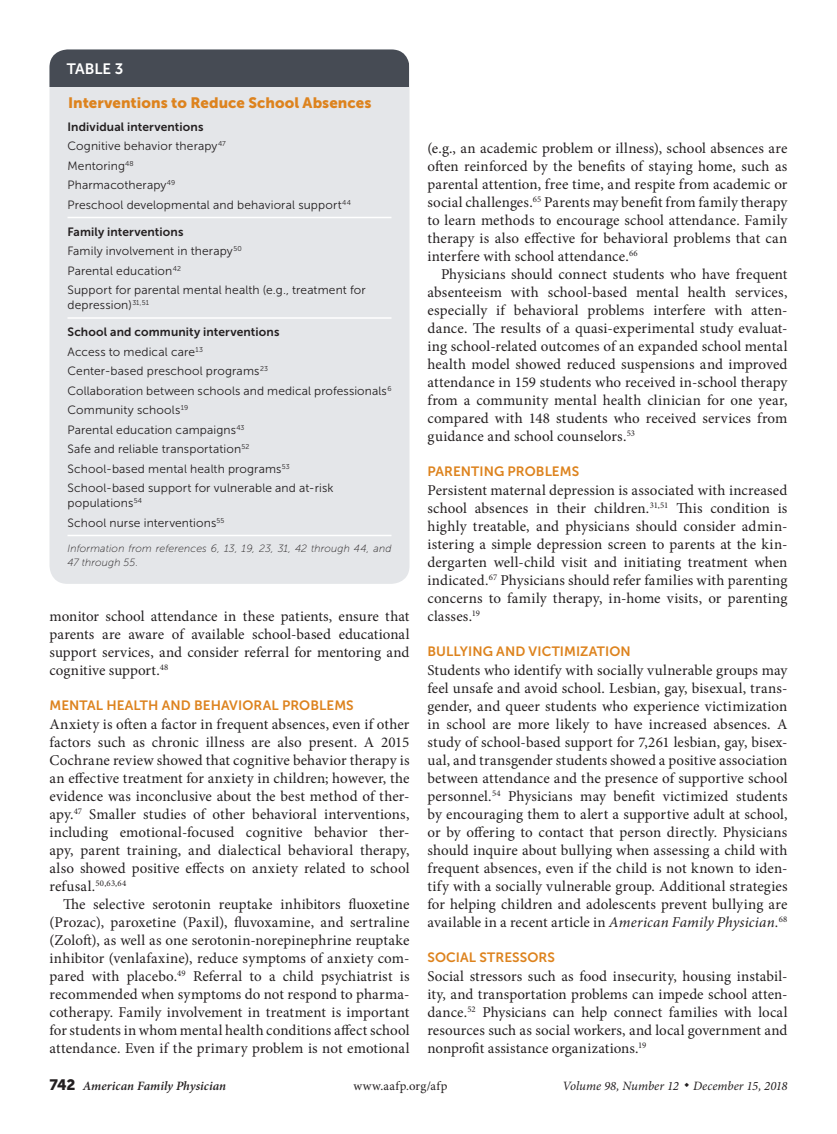
<style>
.page{position:relative;width:837px;height:1134px;background:#fff}
.page>*{position:absolute;margin:0;border:0;box-sizing:border-box;transform-origin:0 0}
.body_noindent{font:15px/18px "Minion Pro";letter-spacing:.005em;color:#231f20;text-align:justify}
.body_text{font:15px/18px "Minion Pro";letter-spacing:.005em;color:#231f20;text-align:justify}
.table_title{font:15px "Museo Sans 900";letter-spacing:.005em;color:#dd831e}
.table{font:15px "Museo Sans 700";color:#fff}
.head2{font:13.5px "Museo Sans 700";letter-spacing:.005em;color:#dd831e}
.t1{font:italic 12.75px "Minion Pro";color:#231f20}
.t2{font:italic 600 12.75px "Minion Pro";letter-spacing:.005em;color:#231f20}
.t3{font:12.75px "Minion Pro";letter-spacing:.03em;color:#231f20}
.table_data_last_col{font:12px/15px "Museo Sans 300";letter-spacing:.01em;color:#231f20}
.table_data{font:12px "Museo Sans 700";letter-spacing:.01em;color:#231f20}
.table_fig_note{font:italic 10.5px/13.5px "Museo Sans 100";letter-spacing:.015em;color:#231f20}
.s1{font-style:italic}
.s2{font-family:"Museo Sans 900";font-weight:400;font-style:normal;font-size:15px}
</style>
<div class="page">
<div style="left:50px;top:50px;width:360px;height:534px;background:#e4e6e9;border-radius:18px"></div>
<hr style="left:68px;top:217px;width:324px;height:1px;background:#fff">
<hr style="left:68px;top:317px;width:324px;height:2px;background:#fff">
<hr style="left:68px;top:535px;width:324px;height:1px;background:#fff">
<div style="left:50px;top:50px;width:360px;height:37px;background:#464b54"></div>
<p class="table" style="left:67px;top:61px;width:58px">TABLE 3</p>
<p class="table_title" style="left:68px;top:94px;width:305px">Interventions to Reduce School Absences</p>
<p class="table_data" style="left:68px;top:120px;width:138px">Individual interventions</p>
<p class="table_data_last_col" style="left:68px;top:138px;width:160px">Cognitive behavior therapy<sup>47</sup></p>
<p class="table_data_last_col" style="left:68px;top:158px;width:68px">Mentoring<sup>48</sup></p>
<p class="table_data_last_col" style="left:68px;top:177px;width:109px">Pharmacotherapy<sup>49</sup></p>
<p class="table_data_last_col" style="left:68px;top:197px;width:285px">Preschool developmental and behavioral support<sup>44</sup></p>
<p class="table_data" style="left:68px;top:225px;width:118px">Family interventions</p>
<p class="table_data_last_col" style="left:68px;top:243px;width:176px">Family involvement in therapy<sup>50</sup></p>
<p class="table_data_last_col" style="left:68px;top:263px;width:115px">Parental education<sup>42</sup></p>
<p class="table_data_last_col" style="left:68px;top:282px;width:300px">Support for parental mental health (e.g., treatment for depression)<sup>31,51</sup></p>
<p class="table_data" style="left:68px;top:325px;width:214px">School and community interventions</p>
<p class="table_data_last_col" style="left:68px;top:344px;width:137px">Access to medical care<sup>13</sup></p>
<p class="table_data_last_col" style="left:68px;top:363px;width:202px">Center-based preschool programs<sup>23</sup></p>
<p class="table_data_last_col" style="left:68px;top:383px;width:326px">Collaboration between schools and medical professionals<sup>6</sup></p>
<p class="table_data_last_col" style="left:68px;top:402px;width:122px">Community schools<sup>19</sup></p>
<p class="table_data_last_col" style="left:68px;top:422px;width:178px">Parental education campaigns<sup>43</sup></p>
<p class="table_data_last_col" style="left:68px;top:441px;width:183px">Safe and reliable transportation<sup>52</sup></p>
<p class="table_data_last_col" style="left:68px;top:461px;width:224px">School-based mental health programs<sup>53</sup></p>
<p class="table_data_last_col" style="left:68px;top:480px;width:268px">School-based support for vulnerable and at-risk populations<sup>54</sup></p>
<p class="table_data_last_col" style="left:68px;top:515px;width:158px">School nurse interventions<sup>55</sup></p>
<p class="table_fig_note" style="left:68px;top:542px;width:326px">Information from references 6, 13, 19, 23, 31, 42 through 44, and<br>47 through 55.</p>
<p class="body_noindent" style="left:50px;top:607px;width:362px">monitor school attendance in these patients, ensure that parents are aware of available school-based educational support services, and consider referral for mentoring and cognitive support.<sup>48</sup></p>
<p class="head2" style="left:50px;top:697px;width:306px">MENTAL HEALTH AND BEHAVIORAL PROBLEMS</p>
<p class="body_noindent" style="left:50px;top:715px;width:362px">Anxiety is often a factor in frequent absences, even if other factors such as chronic illness are also present. A 2015<br>Cochrane review showed that cognitive behavior therapy is an effective treatment for anxiety in children; however, the evidence was inconclusive about the best method of ther&shy;apy.<sup>47</sup> Smaller studies of other behavioral interventions, including emotional-focused cognitive behavior ther&shy;apy, parent training, and dialectical behavioral therapy, also showed positive effects on anxiety related to school refusal.<sup>50,63,64</sup></p>
<p class="body_text" style="left:50px;top:895px;width:362px;text-indent:14px">The selective serotonin reuptake inhibitors fluoxetine (Prozac), paroxetine (Paxil), fluvoxamine, and sertraline (Zoloft), as well as one serotonin-norepinephrine reuptake inhibitor (venlafaxine), reduce symptoms of anxiety com&shy;pared with placebo.<sup>49</sup> Referral to a child psychiatrist is recommended when symptoms do not respond to pharma&shy;cotherapy. Family involvement in treatment is important for students in whom mental health conditions affect school attendance. Even if the primary problem is not emotional</p>
<p class="body_text" style="left:428px;top:139px;width:362px">(e.g., an academic problem or illness), school absences are often reinforced by the benefits of staying home, such as parental attention, free time, and respite from academic or social challenges.<sup>65</sup> Parents may benefit from family therapy to learn methods to encourage school attendance. Family therapy is also effective for behavioral problems that can interfere with school attendance.<sup>66</sup></p>
<p class="body_text" style="left:428px;top:265px;width:362px;text-indent:14px">Physicians should connect students who have frequent absenteeism with school-based mental health services, especially if behavioral problems interfere with atten&shy;dance. The results of a quasi-experimental study evaluat&shy;ing school-related outcomes of an expanded school mental health model showed reduced suspensions and improved attendance in 159 students who received in-school therapy from a community mental health clinician for one year, compared with 148 students who received services from guidance and school counselors.<sup>53</sup></p>
<p class="head2" style="left:428px;top:463px;width:153px">PARENTING PROBLEMS</p>
<p class="body_noindent" style="left:428px;top:481px;width:362px">Persistent maternal depression is associated with increased school absences in their children.<sup>31,51</sup> This condition is highly treatable, and physicians should consider admin&shy;istering a simple depression screen to parents at the kin&shy;dergarten well-child visit and initiating treatment when indicated.<sup>67</sup> Physicians should refer families with parenting concerns to family therapy, in-home visits, or parenting classes.<sup>19</sup></p>
<p class="head2" style="left:428px;top:643px;width:205px">BULLYING AND VICTIMIZATION</p>
<p class="body_noindent" style="left:428px;top:661px;width:362px">Students who identify with socially vulnerable groups may feel unsafe and avoid school. Lesbian, gay, bisexual, trans&shy;gender, and queer students who experience victimization in school are more likely to have increased absences. A study of school-based support for 7,261 lesbian, gay, bisex&shy;ual, and transgender students showed a positive association between attendance and the presence of supportive school personnel.<sup>54</sup> Physicians may benefit victimized students by encouraging them to alert a supportive adult at school, or by offering to contact that person directly. Physicians should inquire about bullying when assessing a child with frequent absences, even if the child is not known to iden&shy;tify with a socially vulnerable group. Additional strategies for helping children and adolescents prevent bullying are available in a recent article in <span class="s1">American Family Physician.</span><sup>68</sup></p>
<p class="head2" style="left:428px;top:949px;width:129px">SOCIAL STRESSORS</p>
<p class="body_noindent" style="left:428px;top:967px;width:362px">Social stressors such as food insecurity, housing instabil&shy;ity, and transportation problems can impede school atten&shy;dance.<sup>52</sup> Physicians can help connect families with local resources such as social workers, and local government and nonprofit assistance organizations.<sup>19</sup></p>
<p class="t2" style="left:50px;top:1077px;width:178px"><span class="s2">742</span> American Family Physician</p>
<p class="t3" style="left:353px;top:1078px;width:96px">www.aafp.org/afp</p>
<p class="t1" style="left:562px;top:1078px;width:227px">Volume 98, Number 12 ◆ December 15, 2018</p>
</div>
